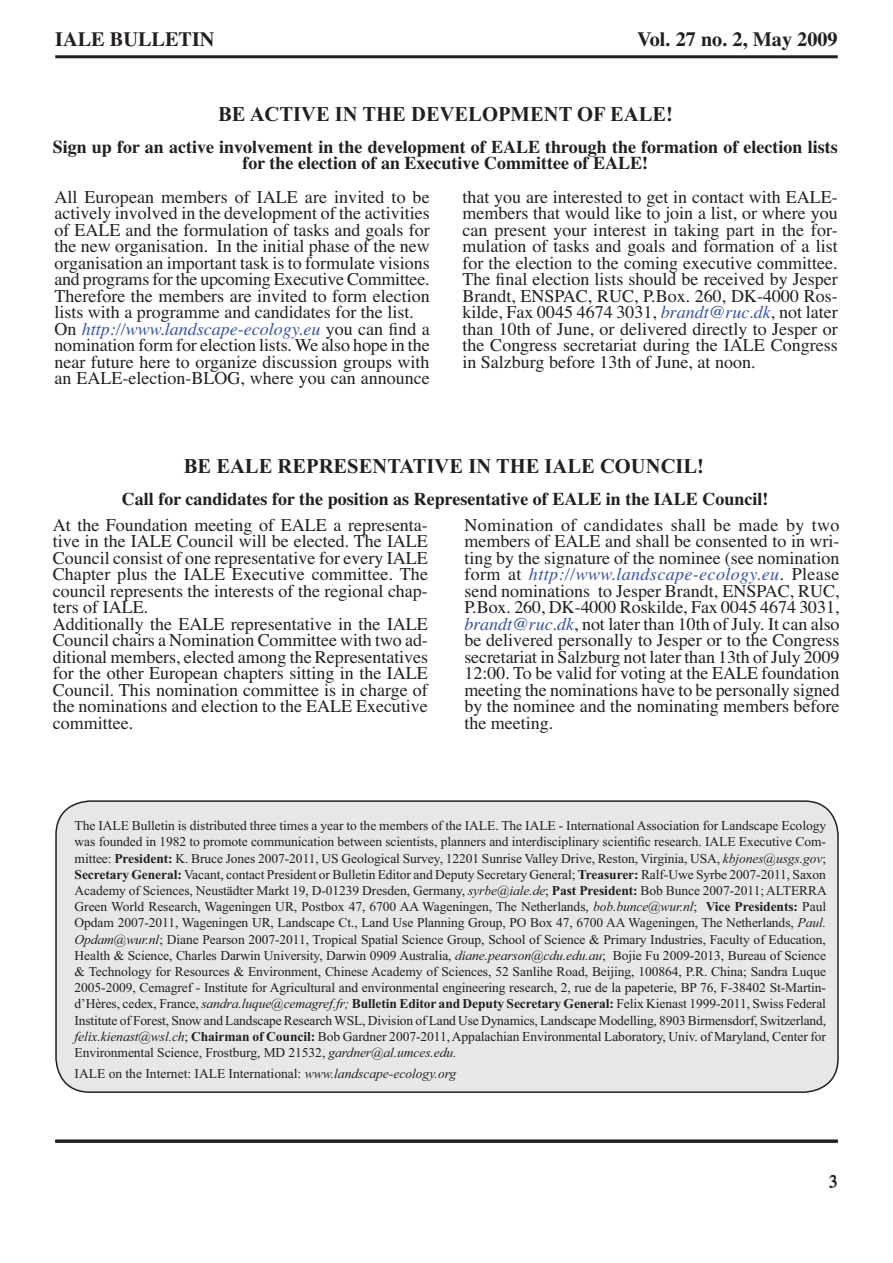
<style>
.page{position:relative;width:893px;height:1263px;background:#fff}
.page>*{position:absolute;margin:0;border:0;box-sizing:border-box;transform-origin:0 0}
.t1{font:700 21px "Times New Roman";color:#231f20}
.t2{font:700 20.25px "Times";color:#231f20}
.t3{font:18px/16.5px "Times";color:#231f20}
.t4{font:700 18px/16.5px "Times";color:#231f20;text-align:center}
.t5{font:13.5px/16.2px "Times New Roman";letter-spacing:-.005em;color:#231f20;text-align:justify}
.s1{font-style:italic;color:#3953a4}
.s2{font-weight:700}
.s3{font-style:italic}
</style>
<div class="page">
<hr style="left:55px;top:55px;width:783px;height:3px;background:#231f20">
<div style="left:56px;top:801px;width:782px;height:291px;background:#e6e7e8;border-radius:34px"></div>
<div style="left:55px;top:800px;width:784px;height:293px;border:2px solid #231f20;border-radius:34px"></div>
<hr style="left:55px;top:1140px;width:783px;height:3px;background:#231f20">
<p class="t2" style="left:55px;top:32px;width:161px">IALE BULLETIN</p>
<p class="t2" style="left:637px;top:32px;width:202px">Vol. 27 no. 2, May 2009</p>
<p class="t1" style="left:218px;top:102px;width:456px">BE ACTIVE IN THE DEVELOPMENT OF EALE!</p>
<p class="t4" style="left:53px;top:140px;width:786px">Sign up for an active involvement in the development of EALE through the formation of election lists for the election of an Executive Committee of EALE!</p>
<p class="t3" style="left:54px;top:190px;width:377px">All European members of IALE are invited to be actively involved in the development of the activities of EALE and the formulation of tasks and goals for the new organisation. In the initial phase of the new organisation an important task is to formulate visions and programs for the upcoming Executive Committee.<br>Therefore the members are invited to form election lists with a programme and candidates for the list.<br>On <span class="s1">http://www.landscape-ecology.eu</span> you can find a nomination form for election lists. We also hope in the near future here to organize discussion groups with an EALE-election-BLOG, where you can announce</p>
<p class="t3" style="left:462px;top:190px;width:377px;text-align:justify">that you are interested to get in contact with EALE&shy;members that would like to join a list, or where you can present your interest in taking part in the for&shy;mulation of tasks and goals and formation of a list for the election to the coming executive committee.<br>The final election lists should be received by Jesper Brandt, ENSPAC, RUC, P.Box. 260, DK-4000 Ros&shy;kilde, Fax 0045 4674 3031, <span class="s1">brandt@ruc.dk</span>, not later than 10th of June, or delivered directly to Jesper or the Congress secretariat during the IALE Congress in Salzburg before 13th of June, at noon.</p>
<p class="t1" style="left:184px;top:454px;width:522px">BE EALE REPRESENTATIVE IN THE IALE COUNCIL!</p>
<p class="t4" style="left:122px;top:492px;width:648px">Call for candidates for the position as Representative of EALE in the IALE Council!</p>
<p class="t3" style="left:53px;top:518px;width:377px">At the Foundation meeting of EALE a representa&shy;tive in the IALE Council will be elected. The IALE Council consist of one representative for every IALE Chapter plus the IALE Executive committee. The council represents the interests of the regional chap&shy;ters of IALE.<br>Additionally the EALE representative in the IALE Council chairs a Nomination Committee with two ad&shy;ditional members, elected among the Representatives for the other European chapters sitting in the IALE Council. This nomination committee is in charge of the nominations and election to the EALE Executive committee.</p>
<p class="t3" style="left:464px;top:518px;width:377px;text-align:justify">Nomination of candidates shall be made by two members of EALE and shall be consented to in wri&shy;ting by the signature of the nominee (see nomination form at <span class="s1">http://www.landscape-ecology.eu</span>. Please send nominations to Jesper Brandt, ENSPAC, RUC, P.Box. 260, DK-4000 Roskilde, Fax 0045 4674 3031, <span class="s1">brandt@ruc.dk</span>, not later than 10th of July. It can also be delivered personally to Jesper or to the Congress secretariat in Salzburg not later than 13th of July 2009<br>12:00. To be valid for voting at the EALE foundation meeting the nominations have to be personally signed by the nominee and the nominating members before the meeting.</p>
<p class="t5" style="left:75px;top:819px;width:754px">The IALE Bulletin is distributed three times a year to the members of the IALE. The IALE - International Association for Landscape Ecology was founded in 1982 to promote com mu ni ca tion between scientists, planners and interdisciplinary sci en tific research. IALE Executive Com&shy;mittee: <span class="s2">President:</span> K. Bruce Jones 2007-2011, US Geological Survey, 12201 Sunrise Valley Drive, Reston, Virginia, USA, <span class="s3">kbjones@usgs.gov</span>; <span class="s2">Secretary General:</span> Vacant, contact President or Bulletin Editor and Deputy Secretary General; <span class="s2">Treasurer:</span> Ralf-Uwe Syrbe 2007-2011, Saxon Academy of Sciences, Neustädter Markt 19, D-01239 Dresden, Germany, <span class="s3">syrbe@iale.de</span>; <span class="s2">Past President:</span> Bob Bunce 2007-2011; ALTERRA Green World Research, Wageningen UR, Postbox 47, 6700 AA Wageningen, The Netherlands, <span class="s3">bob.bunce@wur.nl</span>; <span class="s2">Vice Presidents:</span> Paul Opdam 2007-2011, Wageningen UR, Landscape Ct., Land Use Planning Group, PO Box 47, 6700 AA Wageningen, The Netherlands, <span class="s3">Paul.<br>Opdam@wur.nl</span>; Diane Pearson 2007-2011, Tropical Spatial Science Group, School of Science &amp; Primary Industries, Faculty of Education, Health &amp; Science, Charles Darwin University, Darwin 0909 Australia, <span class="s3">diane.pearson@cdu.edu.au</span>; Bojie Fu 2009-2013, Bureau of Science &amp; Technology for Resources &amp; Environment, Chinese Academy of Sciences, 52 Sanlihe Road, Beijing, 100864, P.R. China; Sandra Luque 2005-2009, Cemagref - Institute for Agricultural and environmental engineering research, 2, rue de la papeterie, BP 76, F-38402 St-Martin&shy;d’Hères, cedex, France, <span class="s3">sandra.luque@cemagref.fr;</span> <span class="s2">Bulletin Editor and Deputy Secretary General:</span> Felix Kienast 1999-2011, Swiss Federal Institute of Forest, Snow and Land scape Research WSL, Division of Land Use Dynamics, Landscape Modelling, 8903 Birmensdorf, Switzerland, <span class="s3">felix.kienast@wsl.ch</span>; <span class="s2">Chair man of Coun cil:</span> Bob Gardner 2007-2011, Appalachian Environmental Laboratory, Univ. of Maryland, Center for Environmental Science, Frostburg, MD 21532, <span class="s3">gardner@al.umces.edu.</span></p>
<p class="t5" style="left:75px;top:1066px;width:383px">IALE on the Internet: IALE International: <span class="s3">www.landscape-ecology.org</span></p>
<p class="t3" style="left:829px;top:1174px;width:10px">3</p>
</div>
